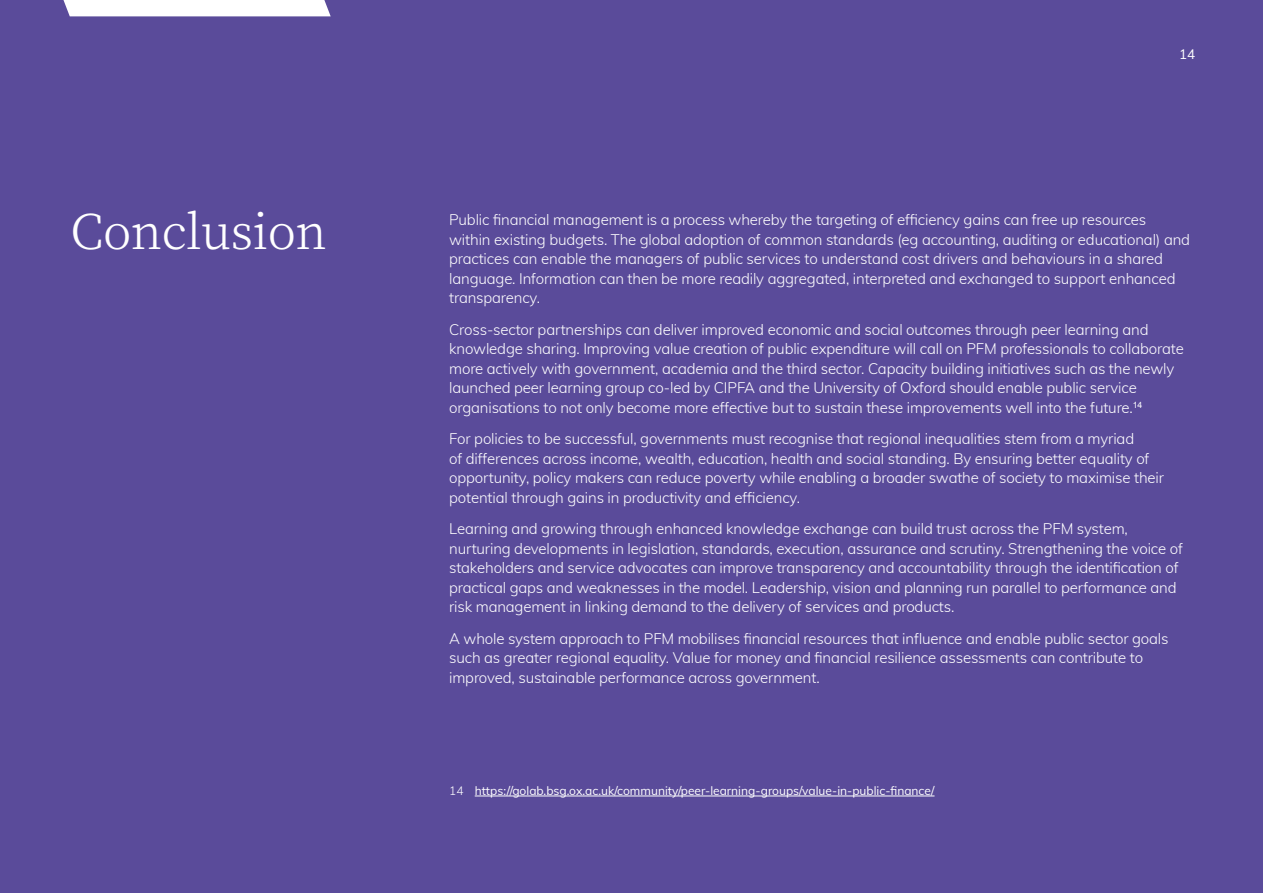
<style>
.page{position:relative;width:1263px;height:893px;background:#5a4b9a}
.page>*{position:absolute;margin:0;border:0;box-sizing:border-box;transform-origin:0 0}
.Heading_section{font:300 48px "Noto Serif JP";letter-spacing:-.01em;color:#fff}
.Body{font:300 15px/19.5px "Muli";letter-spacing:-.01em;color:#fff}
.t1{font:13.5px "Muli";color:#fff}
.t2{font:12px "Muli";color:#fff}
.s1{font-weight:300}
</style>
<div class="page">
<div style="left:63px;top:0;width:268px;height:16px;background:#fff"></div>
<hr style="left:475px;top:796px;width:459px;height:1px;background:#fff">
<p class="t1" style="left:1179px;top:45px;width:18px">14</p>
<p class="Heading_section" style="left:70px;top:204px;width:258px">Conclusion</p>
<p class="Body" style="left:449px;top:209px;width:742px">Public financial management is a process whereby the targeting of efficiency gains can free up resources within existing budgets. The global adoption of common standards (eg accounting, auditing or educational) and practices can enable the managers of public services to understand cost drivers and behaviours in a shared language. Information can then be more readily aggregated, interpreted and exchanged to support enhanced transparency.</p>
<p class="Body" style="left:449px;top:319px;width:736px">Cross-sector partnerships can deliver improved economic and social outcomes through peer learning and knowledge sharing. Improving value creation of public expenditure will call on PFM professionals to collaborate more actively with government, academia and the third sector. Capacity building initiatives such as the newly launched peer learning group co-led by CIPFA and the University of Oxford should enable public service organisations to not only become more effective but to sustain these improvements well into the future.<sup>14</sup></p>
<p class="Body" style="left:449px;top:428px;width:716px">For policies to be successful, governments must recognise that regional inequalities stem from a myriad<br>of differences across income, wealth, education, health and social standing. By ensuring better equality of opportunity, policy makers can reduce poverty while enabling a broader swathe of society to maximise their potential through gains in productivity and efficiency.</p>
<p class="Body" style="left:449px;top:518px;width:735px">Learning and growing through enhanced knowledge exchange can build trust across the PFM system, nurturing developments in legislation, standards, execution, assurance and scrutiny. Strengthening the voice of stakeholders and service advocates can improve transparency and accountability through the identification of practical gaps and weaknesses in the model. Leadership, vision and planning run parallel to performance and risk management in linking demand to the delivery of services and products.</p>
<p class="Body" style="left:449px;top:628px;width:721px">A whole system approach to PFM mobilises financial resources that influence and enable public sector goals such as greater regional equality. Value for money and financial resilience assessments can contribute to improved, sustainable performance across government.</p>
<p class="t2" style="left:449px;top:782px;width:487px"><span class="s1">14</span> https://golab.bsg.ox.ac.uk/community/peer-learning-groups/value-in-public-finance/</p>
</div>
